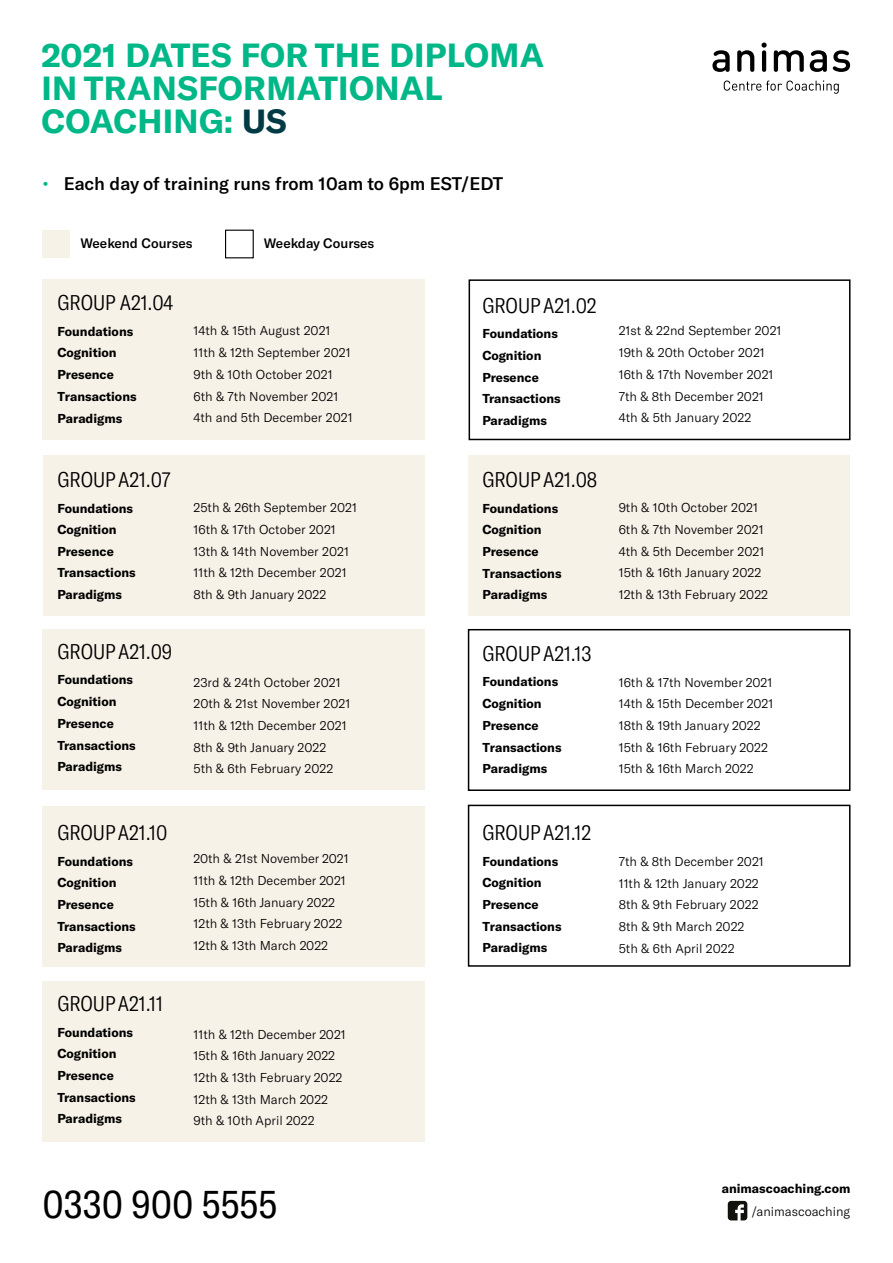
<style>
.page{position:relative;width:893px;height:1263px;background:#fff}
.page>*{position:absolute;margin:0;border:0;box-sizing:border-box;transform-origin:0 0}
.t1{font:condensed 39px "GT America";color:#000}
.t2{font:700 33px/33px "GT America";letter-spacing:.01em;color:#00b788}
.t3{font:300 condensed 21px "GT America";color:#000}
.t4{font:500 18px "GT America";color:#000}
.t5{font:500 13.5px "GT America";color:#000}
.t6{font:300 12.75px/21.8px "GT America";color:#000}
.t7{font:700 12.75px/21.6px "GT America";color:#000}
.s1{color:#003a44}
.s2{color:#00b788}
</style>
<div class="page">
<div style="left:43px;top:455px;width:381px;height:161px;background:#f7f2e8"></div>
<svg style="left:712px;top:50px;width:18px;height:22px"></svg>
<svg style="left:737px;top:50px;width:17px;height:22px"></svg>
<svg style="left:761px;top:43px;width:6px;height:29px"></svg>
<svg style="left:774px;top:50px;width:30px;height:22px"></svg>
<svg style="left:810px;top:50px;width:17px;height:22px"></svg>
<svg style="left:833px;top:50px;width:17px;height:22px"></svg>
<svg style="left:724px;top:80px;width:115px;height:14px"></svg>
<div style="left:43px;top:279px;width:382px;height:161px;background:#f7f2e8"></div>
<div style="left:43px;top:230px;width:27px;height:27px;background:#f7f2e8"></div>
<div style="left:225px;top:230px;width:29px;height:28px;border:1px solid #000"></div>
<div style="left:43px;top:629px;width:382px;height:160px;background:#f7f2e8"></div>
<div style="left:43px;top:806px;width:382px;height:161px;background:#f7f2e8"></div>
<div style="left:43px;top:981px;width:382px;height:161px;background:#f7f2e8"></div>
<div style="left:468px;top:455px;width:382px;height:161px;background:#f7f2e8"></div>
<div style="left:469px;top:279px;width:381px;height:161px;border:2px solid #000"></div>
<div style="left:468px;top:629px;width:382px;height:162px;border:2px solid #000"></div>
<svg style="left:728px;top:1201px;width:19px;height:19px"></svg>
<div style="left:468px;top:805px;width:382px;height:162px;border:2px solid #000"></div>
<h2 class="t2" style="left:41px;top:38px;width:504px">2021 DATES FOR THE DIPLOMA<br>IN TRANSFORMATIONAL<br>COACHING: <span class="s1">US</span></h2>
<h3 class="t4" style="left:43px;top:173px;width:462px"><span class="s2">•</span> Each day of training runs from 10am to 6pm EST/EDT</h3>
<p class="t5" style="left:80px;top:235px;width:114px">Weekend Courses</p>
<p class="t5" style="left:264px;top:235px;width:112px">Weekday Courses</p>
<h3 class="t3" style="left:57px;top:291px;width:118px">GROUP A21.04</h3>
<p class="t7" style="left:57px;top:320px;width:81px">Foundations<br>Cognition<br>Presence<br>Transactions<br>Paradigms</p>
<p class="t6" style="left:193px;top:320px;width:161px">14th &amp; 15th August 2021<br>11th &amp; 12th September 2021<br>9th &amp; 10th October 2021<br>6th &amp; 7th November 2021<br>4th and 5th December 2021</p>
<h3 class="t3" style="left:57px;top:467px;width:115px">GROUP A21.07</h3>
<p class="t7" style="left:57px;top:497px;width:80px">Foundations<br>Cognition<br>Presence<br>Transactions<br>Paradigms</p>
<p class="t6" style="left:193px;top:497px;width:165px">25th &amp; 26th September 2021<br>16th &amp; 17th October 2021<br>13th &amp; 14th November 2021<br>11th &amp; 12th December 2021<br>8th &amp; 9th January 2022</p>
<h3 class="t3" style="left:57px;top:639px;width:116px">GROUP A21.09</h3>
<p class="t7" style="left:57px;top:669px;width:80px">Foundations<br>Cognition<br>Presence<br>Transactions<br>Paradigms</p>
<p class="t6" style="left:193px;top:671px;width:158px">23rd &amp; 24th October 2021<br>20th &amp; 21st November 2021<br>11th &amp; 12th December 2021<br>8th &amp; 9th January 2022<br>5th &amp; 6th February 2022</p>
<h3 class="t3" style="left:57px;top:820px;width:112px">GROUP A21.10</h3>
<p class="t7" style="left:57px;top:850px;width:80px">Foundations<br>Cognition<br>Presence<br>Transactions<br>Paradigms</p>
<p class="t6" style="left:193px;top:848px;width:157px">20th &amp; 21st November 2021<br>11th &amp; 12th December 2021<br>15th &amp; 16th January 2022<br>12th &amp; 13th February 2022<br>12th &amp; 13th March 2022</p>
<h3 class="t3" style="left:57px;top:991px;width:107px">GROUP A21.11</h3>
<p class="t7" style="left:57px;top:1021px;width:80px">Foundations<br>Cognition<br>Presence<br>Transactions<br>Paradigms</p>
<p class="t6" style="left:193px;top:1023px;width:154px">11th &amp; 12th December 2021<br>15th &amp; 16th January 2022<br>12th &amp; 13th February 2022<br>12th &amp; 13th March 2022<br>9th &amp; 10th April 2022</p>
<h1 class="t1" style="left:43px;top:1182px;width:236px">0330 900 5555</h1>
<h3 class="t3" style="left:482px;top:294px;width:116px">GROUP A21.02</h3>
<p class="t7" style="left:482px;top:322px;width:80px">Foundations<br>Cognition<br>Presence<br>Transactions<br>Paradigms</p>
<p class="t6" style="left:619px;top:320px;width:164px">21st &amp; 22nd September 2021<br>19th &amp; 20th October 2021<br>16th &amp; 17th November 2021<br>7th &amp; 8th December 2021<br>4th &amp; 5th January 2022</p>
<h3 class="t3" style="left:482px;top:467px;width:116px">GROUP A21.08</h3>
<p class="t7" style="left:482px;top:497px;width:81px">Foundations<br>Cognition<br>Presence<br>Transactions<br>Paradigms</p>
<p class="t6" style="left:619px;top:497px;width:151px">9th &amp; 10th October 2021<br>6th &amp; 7th November 2021<br>4th &amp; 5th December 2021<br>15th &amp; 16th January 2022<br>12th &amp; 13th February 2022</p>
<h3 class="t3" style="left:482px;top:641px;width:111px">GROUP A21.13</h3>
<p class="t7" style="left:482px;top:671px;width:81px">Foundations<br>Cognition<br>Presence<br>Transactions<br>Paradigms</p>
<p class="t6" style="left:619px;top:671px;width:156px">16th &amp; 17th November 2021<br>14th &amp; 15th December 2021<br>18th &amp; 19th January 2022<br>15th &amp; 16th February 2022<br>15th &amp; 16th March 2022</p>
<h3 class="t3" style="left:482px;top:820px;width:110px">GROUP A21.12</h3>
<p class="t7" style="left:482px;top:850px;width:81px">Foundations<br>Cognition<br>Presence<br>Transactions<br>Paradigms</p>
<p class="t6" style="left:619px;top:850px;width:147px">7th &amp; 8th December 2021<br>11th &amp; 12th January 2022<br>8th &amp; 9th February 2022<br>8th &amp; 9th March 2022<br>5th &amp; 6th April 2022</p>
<p class="t7" style="left:722px;top:1177px;width:130px">animascoaching.com</p>
<p class="t6" style="left:752px;top:1201px;width:100px">/animascoaching</p>
</div>
